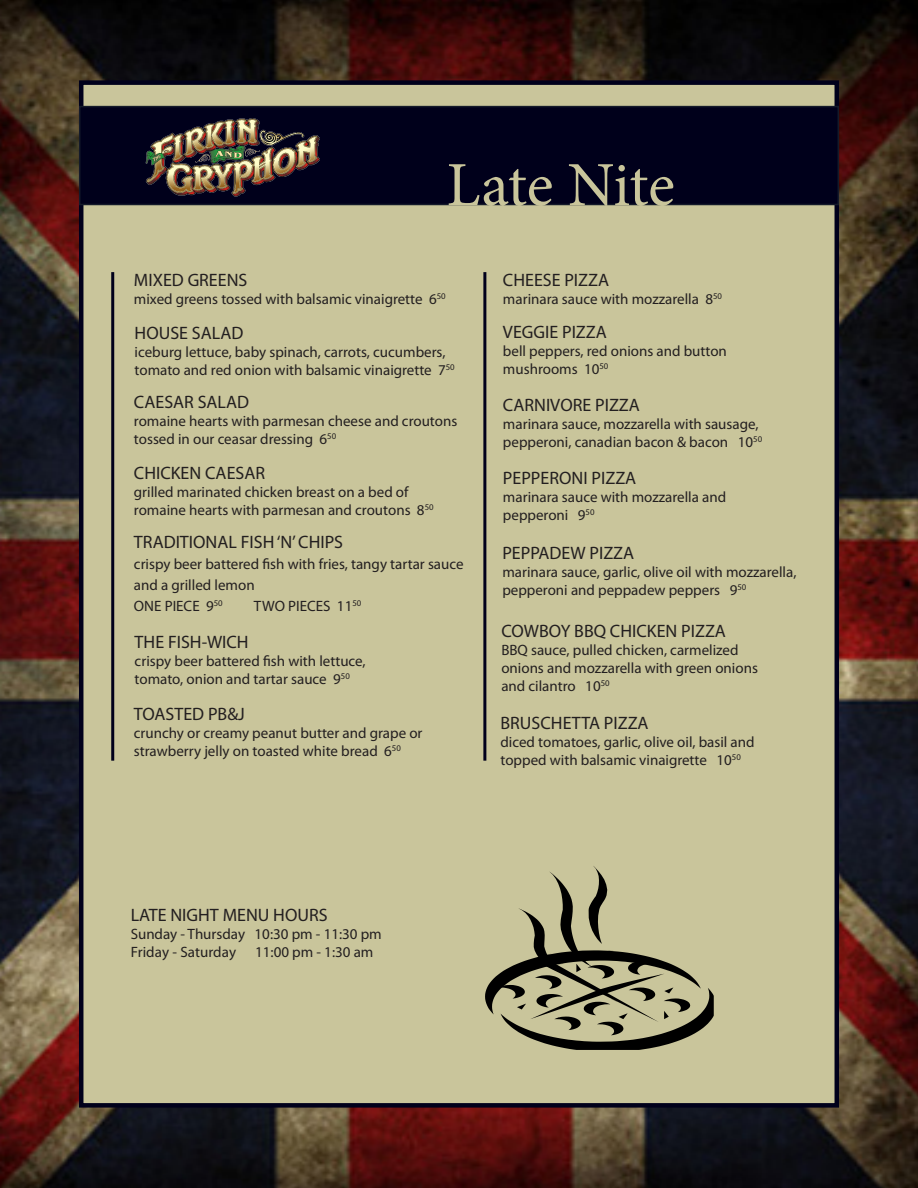
<style>
.page{position:relative;width:918px;height:1188px;background:#fff}
.page>*{position:absolute;margin:0;border:0;box-sizing:border-box;transform-origin:0 0}
.t1{font:63px "Minion Pro";letter-spacing:-.01em;color:#c9c59b}
.t2{font:18px "Myriad Pro";color:#231f20}
.t3{font:15px/18px "Myriad Pro";color:#231f20}
</style>
<div class="page">
<img style="left:0;top:0;width:918px;height:1188px">
<div style="left:79px;top:80px;width:760px;height:1028px;background:#c9c59b;border:4px solid #00001b"></div>
<div style="left:79px;top:106px;width:760px;height:99px;background:#00001b;border:2px solid #141a2a"></div>
<img style="left:131px;top:118px;width:202px;height:87px">
<svg style="left:485px;top:866px;width:229px;height:184px"></svg>
<hr style="left:111px;top:272px;width:3px;height:489px;background:#00001b">
<hr style="left:483px;top:272px;width:3px;height:489px;background:#00001b">
<p class="t1" style="left:446px;top:143px;width:230px">Late Nite</p>
<p class="t2" style="left:134px;top:268px;width:115px">MIXED GREENS</p>
<p class="t3" style="left:134px;top:289px;width:313px">mixed greens tossed with balsamic vinaigrette 6<sup>50</sup></p>
<p class="t2" style="left:135px;top:322px;width:110px">HOUSE SALAD</p>
<p class="t3" style="left:135px;top:343px;width:322px">iceburg lettuce, baby spinach, carrots, cucumbers, tomato and red onion with balsamic vinaigrette 7<sup>50</sup></p>
<p class="t2" style="left:134px;top:391px;width:117px">CAESAR SALAD</p>
<p class="t3" style="left:134px;top:412px;width:325px">romaine hearts with parmesan cheese and croutons tossed in our ceasar dressing 6<sup>50</sup></p>
<p class="t2" style="left:134px;top:462px;width:133px">CHICKEN CAESAR</p>
<p class="t3" style="left:134px;top:483px;width:301px">grilled marinated chicken breast on a bed of romaine hearts with parmesan and croutons 8<sup>50</sup></p>
<p class="t2" style="left:134px;top:530px;width:211px">TRADITIONAL FISH ‘N’ CHIPS</p>
<p class="t3" style="left:134px;top:554px;width:331px">crispy beer battered fish with fries, tangy tartar sauce</p>
<p class="t3" style="left:134px;top:575px;width:122px">and a grilled lemon</p>
<p class="t3" style="left:134px;top:596px;width:90px">ONE PIECE 9<sup>50</sup></p>
<p class="t3" style="left:254px;top:596px;width:109px">TWO PIECES 11<sup>50</sup></p>
<p class="t2" style="left:135px;top:631px;width:116px">THE FISH-WICH</p>
<p class="t3" style="left:135px;top:652px;width:233px">crispy beer battered fish with lettuce,</p>
<p class="t3" style="left:135px;top:670px;width:217px">tomato, onion and tartar sauce 9<sup>50</sup></p>
<p class="t2" style="left:134px;top:703px;width:112px">TOASTED PB&amp;J</p>
<p class="t3" style="left:134px;top:724px;width:290px">crunchy or creamy peanut butter and grape or strawberry jelly on toasted white bread 6<sup>50</sup></p>
<p class="t2" style="left:503px;top:268px;width:108px">CHEESE PIZZA</p>
<p class="t3" style="left:503px;top:289px;width:221px">marinara sauce with mozzarella 8<sup>50</sup></p>
<p class="t2" style="left:503px;top:321px;width:105px">VEGGIE PIZZA</p>
<p class="t3" style="left:503px;top:342px;width:225px">bell peppers, red onions and button mushrooms 10<sup>50</sup></p>
<p class="t2" style="left:503px;top:394px;width:138px">CARNIVORE PIZZA</p>
<p class="t3" style="left:503px;top:414px;width:261px">marinara sauce, mozzarella with sausage, pepperoni, canadian bacon &amp; bacon 10<sup>50</sup></p>
<p class="t2" style="left:503px;top:467px;width:135px">PEPPERONI PIZZA</p>
<p class="t3" style="left:503px;top:488px;width:225px">marinara sauce with mozzarella and pepperoni 9<sup>50</sup></p>
<p class="t2" style="left:502px;top:542px;width:133px">PEPPADEW PIZZA</p>
<p class="t3" style="left:502px;top:563px;width:296px">marinara sauce, garlic, olive oil with mozzarella, pepperoni and peppadew peppers 9<sup>50</sup></p>
<p class="t2" style="left:501px;top:620px;width:226px">COWBOY BBQ CHICKEN PIZZA</p>
<p class="t3" style="left:501px;top:641px;width:258px">BBQ sauce, pulled chicken, carmelized onions and mozzarella with green onions and cilantro 10<sup>50</sup></p>
<p class="t2" style="left:501px;top:712px;width:150px">BRUSCHETTA PIZZA</p>
<p class="t3" style="left:501px;top:733px;width:256px">diced tomatoes, garlic, olive oil, basil and topped with balsamic vinaigrette 10<sup>50</sup></p>
<p class="t2" style="left:131px;top:904px;width:198px">LATE NIGHT MENU HOURS</p>
<p class="t3" style="left:131px;top:924px;width:253px">Sunday - Thursday 10:30 pm - 11:30 pm</p>
<p class="t3" style="left:131px;top:942px;width:107px">Friday - Saturday</p>
<p class="t3" style="left:255px;top:942px;width:120px">11:00 pm - 1:30 am</p>
</div>
